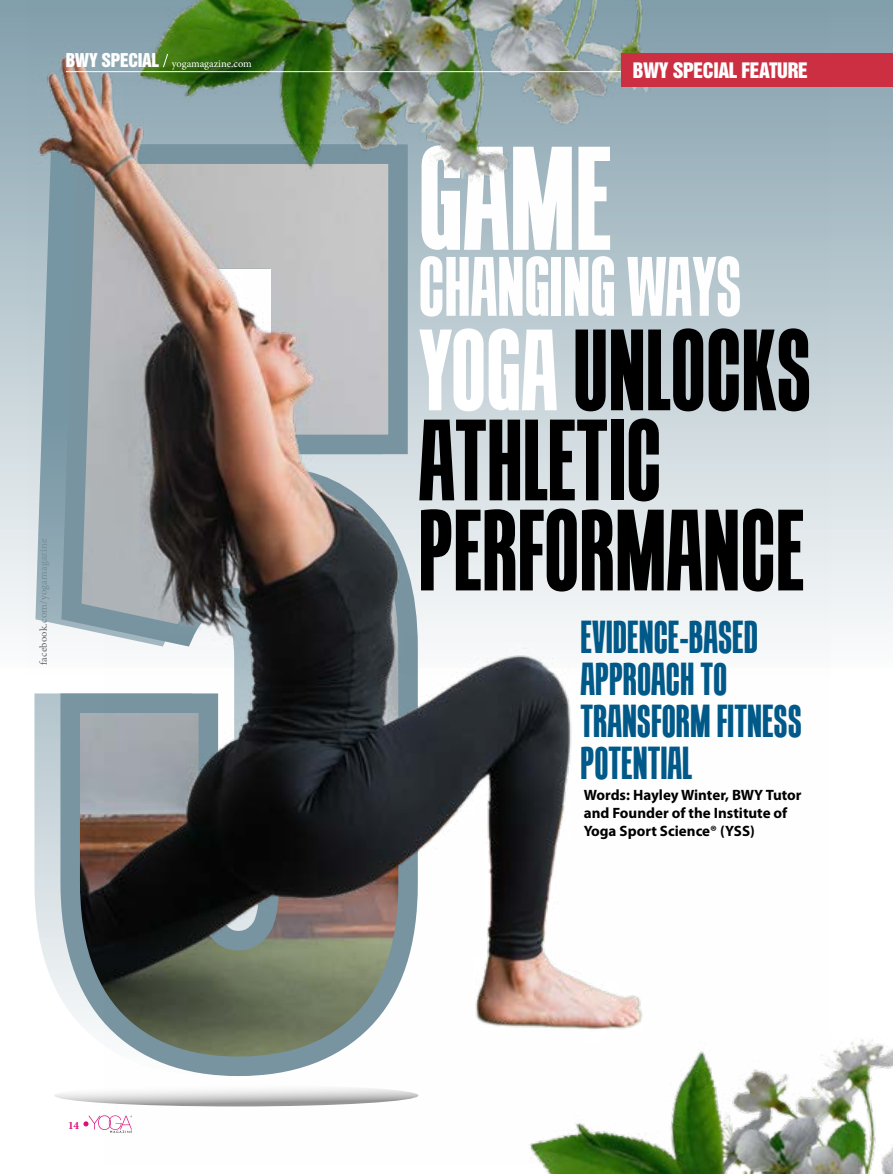
<style>
.page{position:relative;width:893px;height:1174px;background:#fff}
.page>*{position:absolute;margin:0;border:0;box-sizing:border-box;transform-origin:0 0}
.t1{font:700 144px "Tandelle";color:#fff}
.t2{font:700 112.65px/90px "Tandelle";color:#000}
.t3{font:700 82.2px "Tandelle";color:#fff}
.t4{font:700 45px/42px "Tandelle";color:#005988}
.t5{font:19.5px "Helvetica Inserat LT Std";letter-spacing:-.02em;color:#fff}
.t6{font:700 15px/18px "Myriad Pro";color:#000}
.t7{font:700 11.25px "Minion Pro";color:#db117a}
.t8{font:10.5px "Minion Pro";color:#fff}
.t9{font:10.5px "Minion Pro";letter-spacing:.02em;color:#656669}
.s1{font-family:"Helvetica Inserat LT Std";font-size:17.4px}
.s2{color:#fff}
</style>
<div class="page">
<svg style="left:83px;top:1115px;width:21px;height:15px"></svg>
<svg style="left:54px;top:1084px;width:364px;height:22px"></svg>
<div style="left:0;top:0;width:893px;height:668px;background:linear-gradient(to bottom,#829fac,#fcfdfd)"></div>
<svg style="left:25px;top:134px;width:26px;height:843px"></svg>
<svg style="left:51px;top:693px;width:53px;height:336px;background:#919ba0"></svg>
<img style="left:104px;top:674px;width:536px;height:459px">
<img style="left:27px;top:0;width:804px;height:674px">
<img style="left:100px;top:0;width:657px;height:243px">
<img style="left:491px;top:1000px;width:402px;height:174px">
<svg style="left:162px;top:53px;width:7px;height:15px"></svg>
<hr style="left:66px;top:71px;width:827px;height:1px;background:#fff">
<div style="left:621px;top:53px;width:272px;height:34px;background:#cc2f42"></div>
<p class="t8" style="left:66px;top:57px;width:187px"><span class="s1">BWY SPECIAL</span> yogamagazine.com</p>
<h3 class="t5" style="left:633px;top:58px;width:176px">BWY SPECIAL FEATURE</h3>
<p class="t9" style="left:36px;top:665px;width:128px;rotate:-90deg">facebook.com/yogamagazine</p>
<h1 class="t1" style="left:418px;top:117px;width:195px">GAME</h1>
<h3 class="t3" style="left:418px;top:240px;width:325px">CHANGING WAYS</h3>
<h2 class="t2" style="left:418px;top:324px;width:395px"><span class="s2">YOGA</span> UNLOCKS<br>ATHLETIC<br>PERFORMANCE</h2>
<h3 class="t4" style="left:580px;top:616px;width:223px">EVIDENCE-BASED<br>APPROACH TO<br>TRANSFORM FITNESS<br>POTENTIAL</h3>
<p class="t6" style="left:584px;top:785px;width:219px">Words: Hayley Winter, BWY Tutor and Founder of the Institute of<br>Yoga Sport Science® (YSS)</p>
<p class="t7" style="left:68px;top:1117px;width:13px">14</p>
</div>
